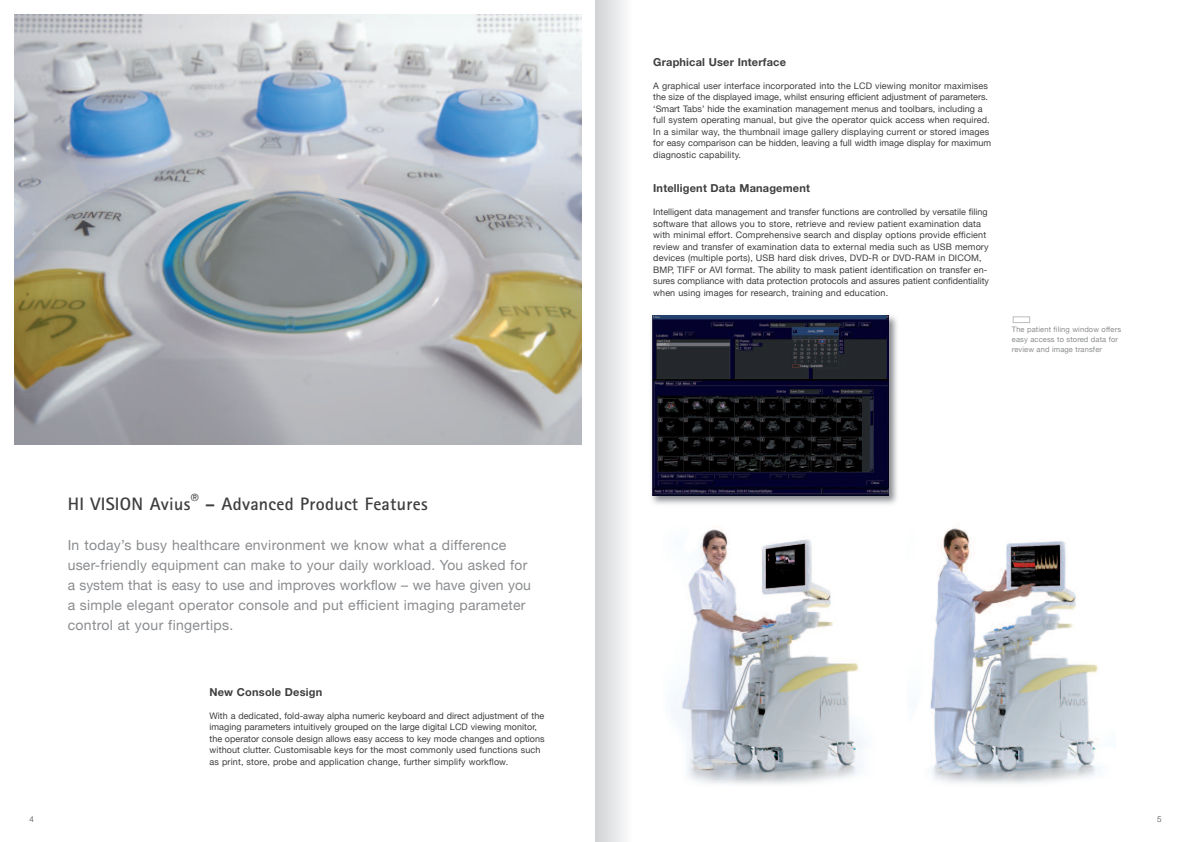
<style>
.page{position:relative;width:1191px;height:842px;background:#fff}
.page>*{position:absolute;margin:0;border:0;box-sizing:border-box;transform-origin:0 0}
.t1{font:700 18px "Rotis Sans Serif";letter-spacing:.015em;color:#3e3e3f}
.t2{font:14px/20px "Helvetica Neue";letter-spacing:.015em;color:#8a8c8f}
.t3{font:700 11px "Helvetica Neue";letter-spacing:.015em;color:#3e3e3f}
.t4{font:10px "Helvetica Neue";color:#3e3e3f}
.t5{font:9px/11.5px "Helvetica Neue";letter-spacing:.01em;color:#3e3e3f}
.t6{font:300 8px "Helvetica Neue";color:#3e3e3f}
.t7{font:7.5px/10px "Helvetica Neue";letter-spacing:.015em;color:#8a8c8f}
</style>
<div class="page">
<img style="left:14px;top:14px;width:567px;height:430px">
<img style="left:671px;top:526px;width:194px;height:258px">
<img style="left:930px;top:528px;width:185px;height:256px">
<div style="left:1013px;top:317px;width:17px;height:6px;border:1px solid #bcbdc0"></div>
<div style="left:595px;top:0;width:36px;height:842px;background:linear-gradient(to right,#d1d2d4,#fafafb)"></div>
<img style="left:651px;top:315px;width:246px;height:189px">
<img style="left:652px;top:316px;width:236px;height:179px">
<p class="t4" style="left:191px;top:491px;width:9px">®</p>
<h1 class="t1" style="left:68px;top:498px;width:124px">HI VISION Avius</h1>
<h1 class="t1" style="left:205px;top:498px;width:224px">– Advanced Product Features</h1>
<p class="t2" style="left:68px;top:535px;width:465px">In today’s busy healthcare environment we know what a difference user-friendly equipment can make to your daily workload. You asked for a system that is easy to use and improves workflow – we have given you a simple elegant operator console and put efficient imaging parameter control at your fingertips.</p>
<p class="t3" style="left:209px;top:688px;width:114px">New Console Design</p>
<p class="t5" style="left:209px;top:710px;width:336px">With a dedicated, fold-away alpha numeric keyboard and direct adjustment of the imaging parameters intuitively grouped on the large digital LCD viewing monitor, the operator console design allows easy access to key mode changes and options without clutter. Customisable keys for the most commonly used functions such as print, store, probe and application change, further simplify workflow.</p>
<p class="t3" style="left:653px;top:58px;width:134px">Graphical User Interface</p>
<p class="t5" style="left:653px;top:79px;width:339px">A graphical user interface incorporated into the LCD viewing monitor maximises the size of the displayed image, whilst ensuring efficient adjustment of parameters. ‘Smart Tabs’ hide the examination management menus and toolbars, including a full system operating manual, but give the operator quick access when required.<br>In a similar way, the thumbnail image gallery displaying current or stored images for easy comparison can be hidden, leaving a full width image display for maximum diagnostic capability.</p>
<p class="t3" style="left:653px;top:184px;width:158px">Intelligent Data Management</p>
<p class="t5" style="left:653px;top:206px;width:337px">Intelligent data management and transfer functions are controlled by versatile filing software that allows you to store, retrieve and review patient examination data with minimal effort. Comprehensive search and display options provide efficient review and transfer of examination data to external media such as USB memory devices (multiple ports), USB hard disk drives, DVD-R or DVD-RAM in DICOM, BMP, TIFF or AVI format. The ability to mask patient identification on transfer en&shy;sures compliance with data protection protocols and assures patient confidentiality when using images for research, training and education.</p>
<p class="t7" style="left:1012px;top:324px;width:111px">The patient filing window offers easy access to stored data for review and image transfer</p>
<p class="t6" style="left:29px;top:815px;width:6px">4</p>
<p class="t6" style="left:1157px;top:815px;width:6px">5</p>
</div>
